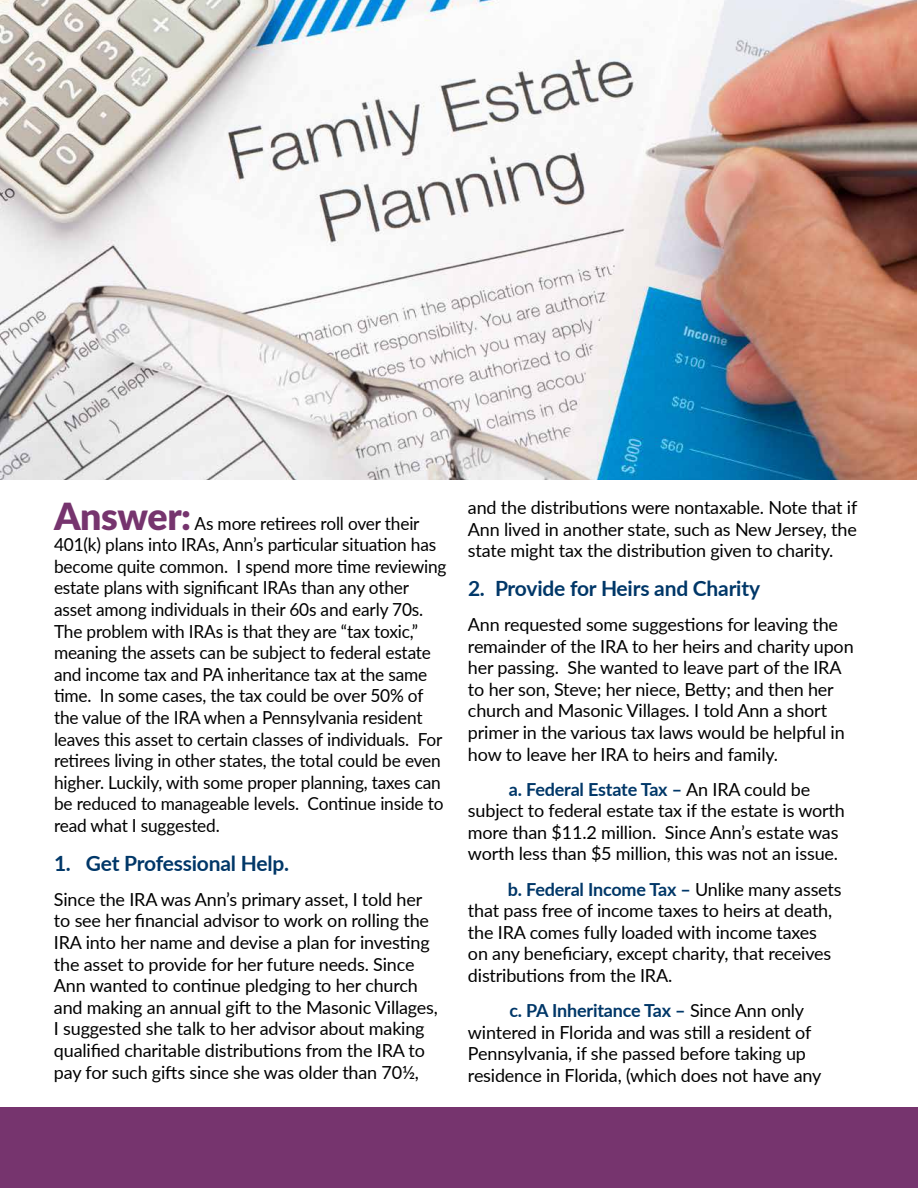
<style>
.page{position:relative;width:918px;height:1188px;background:#fff}
.page>*{position:absolute;margin:0;border:0;box-sizing:border-box;transform-origin:0 0}
.t1{font:700 21px "Lato";letter-spacing:-.01em;color:#003768}
.t2{font:18px/21.6px "Lato";letter-spacing:-.01em;color:#000}
.t3{font:18px/21.6px "Lato";letter-spacing:-.01em;color:#000;scale:.96 1}
.s1{font-weight:900;font-size:37.5px;color:#76346e}
.s2{font-weight:700;color:#003768}
</style>
<div class="page">
<div style="left:0;top:1107px;width:918px;height:81px;background:#76346e"></div>
<img style="left:0;top:0;width:917px;height:479px">
<p class="t3" style="left:54px;top:512px;width:410px"><span class="s1">Answer:</span> As more retirees roll over their 401(k) plans into IRAs, Ann’s particular situation has become quite common. I spend more time reviewing estate plans with significant IRAs than any other asset among individuals in their 60s and early 70s.<br>The problem with IRAs is that they are “tax toxic,” meaning the assets can be subject to federal estate and income tax and PA inheritance tax at the same time. In some cases, the tax could be over 50% of the value of the IRA when a Pennsylvania resident leaves this asset to certain classes of individuals. For retirees living in other states, the total could be even higher. Luckily, with some proper planning, taxes can be reduced to manageable levels. Continue inside to read what I suggested.</p>
<p class="t1" style="left:54px;top:848px;width:237px">1. Get Professional Help.</p>
<p class="t2" style="left:54px;top:888px;width:385px">Since the IRA was Ann’s primary asset, I told her to see her financial advisor to work on rolling the IRA into her name and devise a plan for investing the asset to provide for her future needs. Since Ann wanted to continue pledging to her church and making an annual gift to the Masonic Villages, I suggested she talk to her advisor about making qualified charitable distributions from the IRA to pay for such gifts since she was older than 70½,</p>
<p class="t2" style="left:468px;top:496px;width:391px;text-align:justify">and the distributions were nontaxable. Note that if Ann lived in another state, such as New Jersey, the state might tax the distribution given to charity.</p>
<p class="t1" style="left:468px;top:573px;width:294px">2. Provide for Heirs and Charity</p>
<p class="t2" style="left:468px;top:613px;width:387px">Ann requested some suggestions for leaving the remainder of the IRA to her heirs and charity upon her passing. She wanted to leave part of the IRA to her son, Steve; her niece, Betty; and then her church and Masonic Villages. I told Ann a short primer in the various tax laws would be helpful in how to leave her IRA to heirs and family.</p>
<p class="t2" style="left:468px;top:778px;width:378px;text-align:center"><span class="s2">a. Federal Estate Tax –</span> An IRA could be<br>subject to federal estate tax if the estate is worth more than $11.2 million. Since Ann’s estate was worth less than $5 million, this was not an issue.</p>
<p class="t2" style="left:468px;top:877px;width:375px;text-indent:40px"><span class="s2">b. Federal Income Tax –</span> Unlike many assets that pass free of income taxes to heirs at death, the IRA comes fully loaded with income taxes<br>on any beneficiary, except charity, that receives distributions from the IRA.</p>
<p class="t2" style="left:468px;top:999px;width:355px;text-indent:41px"><span class="s2">c. PA Inheritance Tax –</span> Since Ann only wintered in Florida and was still a resident of Pennsylvania, if she passed before taking up residence in Florida, (which does not have any</p>
</div>
